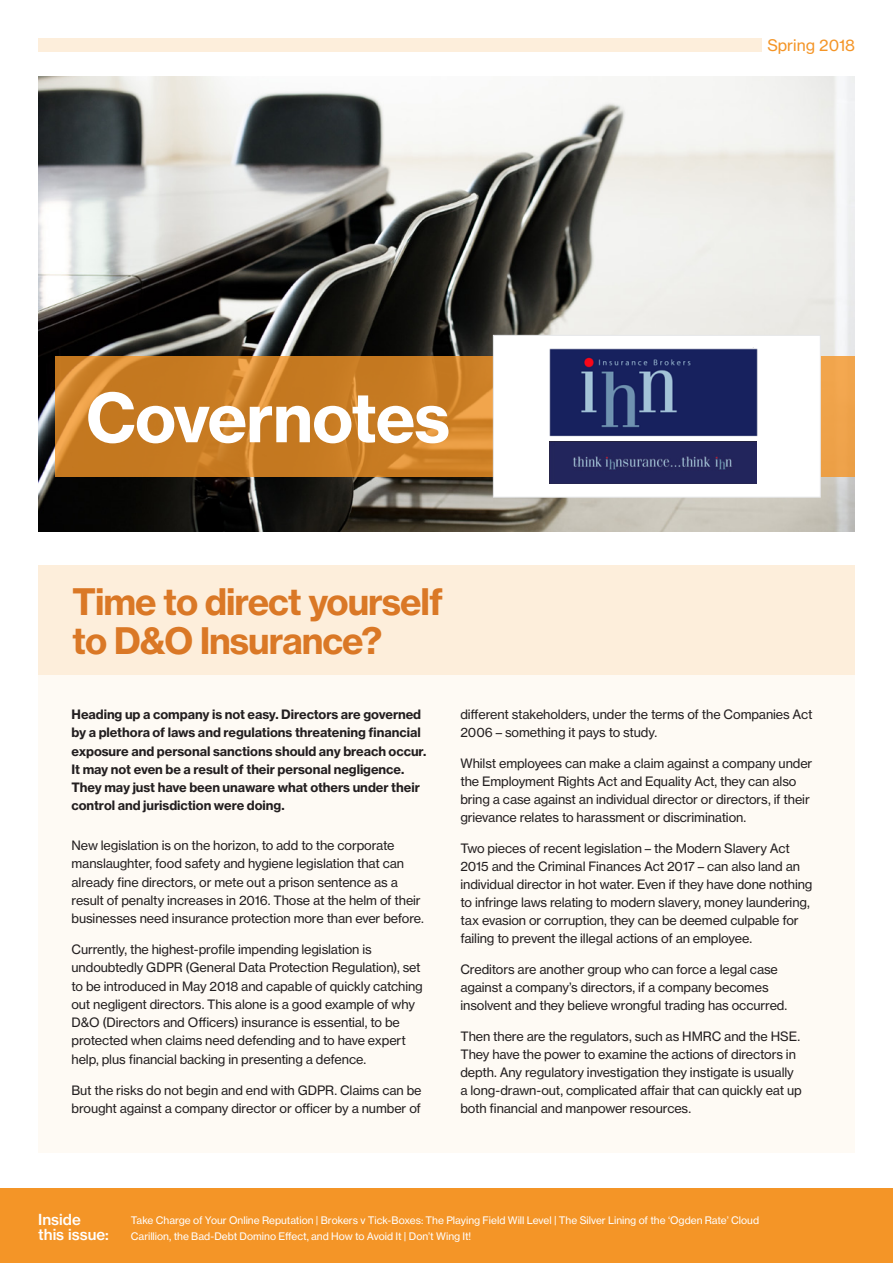
<style>
.page{position:relative;width:893px;height:1263px;background:#fff}
.page>*{position:absolute;margin:0;border:0;box-sizing:border-box;transform-origin:0 0}
.t1{font:66.6px "N Haas Grotesk TX Std 75 Bd";letter-spacing:-.015em;color:#fff}
.t2{font:36px/39px "N Haas Grotesk TX Std 75 Bd";letter-spacing:-.03em;color:#da7826}
.t3{font:15.75px "N Haas Grotesk TX Std 55 Rg";color:#f49527}
.t4{font:15px/15px "N Haas Grotesk TX Std 65 Md";color:#fff}
.Body_Copy{font:12.75px/18px "N Haas Grotesk TX Std 55 Rg";letter-spacing:-.01em;color:#231f20}
.Intro_Para_Bold{font:12.75px/18.3px "N Haas Grotesk TX Std 75 Bd";letter-spacing:-.005em;color:#231f20}
.t5{font:10.2px "N Haas Grotesk TX Std 55 Rg";color:#fff}
</style>
<div class="page">
<div style="left:38px;top:566px;width:817px;height:109px;background:#fdeedb"></div>
<div style="left:38px;top:38px;width:724px;height:13px;background:#fdeedb"></div>
<div style="left:38px;top:675px;width:817px;height:477px;background:#fefaf4"></div>
<img style="left:38px;top:77px;width:817px;height:454px">
<svg style="left:55px;top:356px;width:800px;height:120px;background:#cd8128"></svg>
<div style="left:493px;top:335px;width:328px;height:162px;background:#fff;border:1px solid #e6e7e9"></div>
<div style="left:0;top:1188px;width:893px;height:75px;background:#f49527"></div>
<img style="left:549px;top:347px;width:209px;height:90px">
<img style="left:550px;top:441px;width:206px;height:42px">
<p class="t3" style="left:767px;top:35px;width:89px">Spring 2018</p>
<p class="t1" style="left:86px;top:376px;width:366px">Covernotes</p>
<p class="t2" style="left:72px;top:582px;width:372px">Time to direct yourself to D&amp;O Insurance?</p>
<p class="Intro_Para_Bold" style="left:72px;top:705px;width:356px">Heading up a company is not easy. Directors are governed by a plethora of laws and regulations threatening financial exposure and personal sanctions should any breach occur.<br>It may not even be a result of their personal negligence.<br>They may just have been unaware what others under their control and jurisdiction were doing.</p>
<p class="Body_Copy" style="left:72px;top:836px;width:354px">New legislation is on the horizon, to add to the corporate manslaughter, food safety and hygiene legislation that can already fine directors, or mete out a prison sentence as a result of penalty increases in 2016. Those at the helm of their businesses need insurance protection more than ever before.</p>
<p class="Body_Copy" style="left:72px;top:940px;width:353px">Currently, the highest-profile impending legislation is undoubtedly GDPR (General Data Protection Regulation), set to be introduced in May 2018 and capable of quickly catching out negligent directors. This alone is a good example of why D&amp;O (Directors and Officers) insurance is essential, to be protected when claims need defending and to have expert help, plus financial backing in presenting a defence.</p>
<p class="Body_Copy" style="left:72px;top:1081px;width:352px">But the risks do not begin and end with GDPR. Claims can be brought against a company director or officer by a number of</p>
<p class="Body_Copy" style="left:460px;top:705px;width:354px">different stakeholders, under the terms of the Companies Act<br>2006 – something it pays to study.</p>
<p class="Body_Copy" style="left:460px;top:754px;width:353px">Whilst employees can make a claim against a company under the Employment Rights Act and Equality Act, they can also bring a case against an individual director or directors, if their grievance relates to harassment or discrimination.</p>
<p class="Body_Copy" style="left:460px;top:839px;width:353px">Two pieces of recent legislation – the Modern Slavery Act 2015 and the Criminal Finances Act 2017 – can also land an individual director in hot water. Even if they have done nothing to infringe laws relating to modern slavery, money laundering, tax evasion or corruption, they can be deemed culpable for failing to prevent the illegal actions of an employee.</p>
<p class="Body_Copy" style="left:460px;top:960px;width:328px">Creditors are another group who can force a legal case against a company’s directors, if a company becomes insolvent and they believe wrongful trading has occurred.</p>
<p class="Body_Copy" style="left:460px;top:1027px;width:343px">Then there are the regulators, such as HMRC and the HSE.<br>They have the power to examine the actions of directors in depth. Any regulatory investigation they instigate is usually a long-drawn-out, complicated affair that can quickly eat up both financial and manpower resources.</p>
<p class="t4" style="left:38px;top:1211px;width:72px">Inside this issue:</p>
<p class="t5" style="left:131px;top:1213px;width:630px">Take Charge of Your Online Reputation | Brokers v Tick-Boxes: The Playing Field Will Level | The Silver Lining of the ‘Ogden Rate’ Cloud</p>
<p class="t5" style="left:131px;top:1229px;width:342px">Carillion, the Bad-Debt Domino Effect, and How to Avoid It | Don’t Wing It!</p>
</div>
